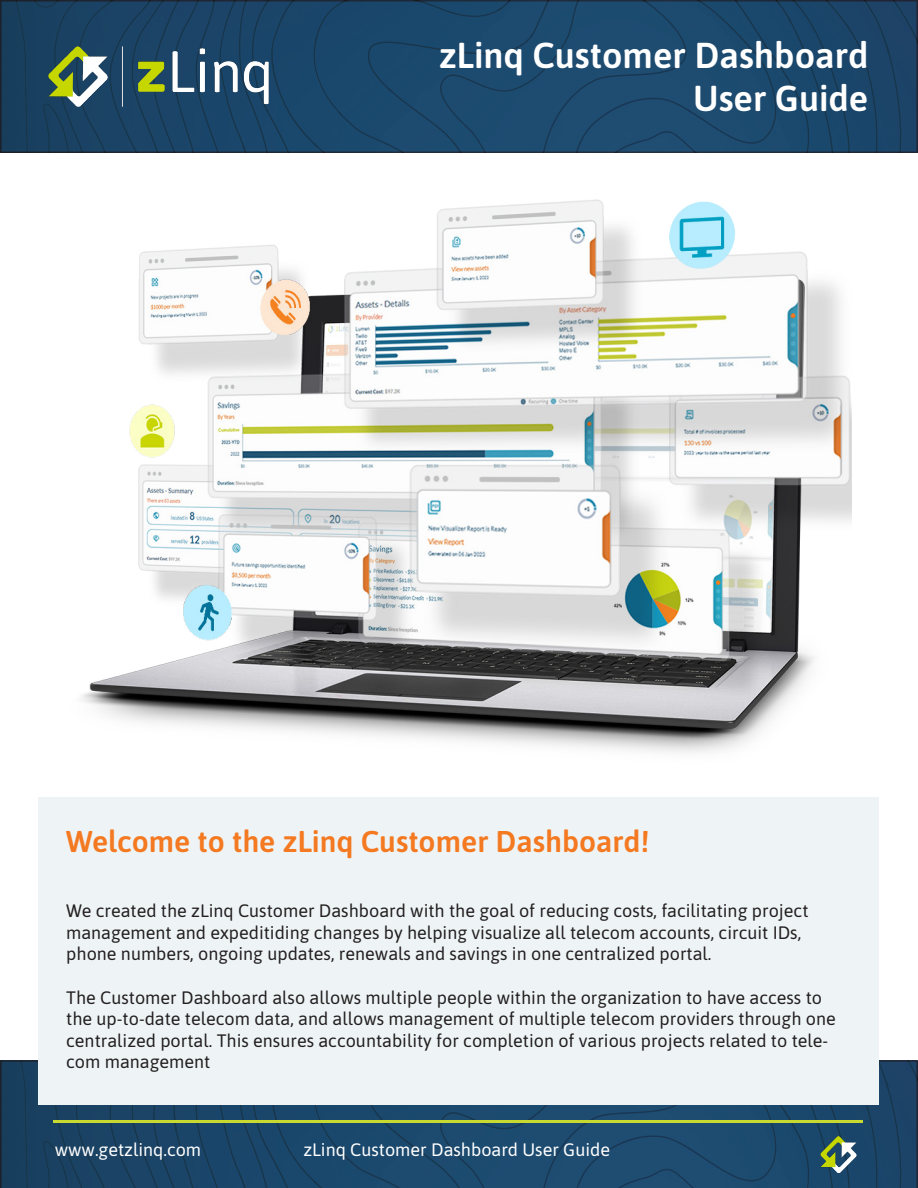
<style>
.page{position:relative;width:918px;height:1188px;background:#fff}
.page>*{position:absolute;margin:0;border:0;box-sizing:border-box;transform-origin:0 0}
.t1{font:600 36px "Asap";color:#fff}
.t2{font:600 30px "Asap";color:#f47921}
.t3{font:18px/21.6px "Asap";color:#231f20}
.t4{font:18px "Asap";color:#fff}
</style>
<div class="page">
<div style="left:0;top:1060px;width:918px;height:128px;background:linear-gradient(to bottom,#183e5d,#183e5d)"></div>
<div style="left:289px;top:1105px;width:151px;height:83px;background:#1a486d"></div>
<img style="left:20px;top:1060px;width:51px;height:128px">
<div style="left:71px;top:1105px;width:60px;height:83px;background:#1b4364"></div>
<img style="left:364px;top:1105px;width:76px;height:24px">
<div style="left:388px;top:1127px;width:52px;height:56px;background:#1d4a6f"></div>
<div style="left:269px;top:1105px;width:48px;height:80px;background:#1a476c"></div>
<svg style="left:315px;top:1181px;width:11px;height:7px"></svg>
<div style="left:440px;top:1105px;width:249px;height:83px;background:#1e4c71"></div>
<img style="left:308px;top:1105px;width:33px;height:48px">
<div style="left:339px;top:1149px;width:66px;height:39px;background:#1b496e"></div>
<img style="left:614px;top:1169px;width:75px;height:19px">
<img style="left:552px;top:1184px;width:55px;height:4px">
<img style="left:176px;top:1105px;width:62px;height:83px">
<img style="left:131px;top:1105px;width:22px;height:83px">
<img style="left:238px;top:1105px;width:28px;height:83px">
<div style="left:689px;top:1105px;width:92px;height:83px;background:#1d4b70"></div>
<img style="left:153px;top:1105px;width:23px;height:83px">
<img style="left:247px;top:1105px;width:22px;height:45px">
<img style="left:266px;top:1147px;width:23px;height:41px">
<img style="left:781px;top:1060px;width:137px;height:128px">
<div style="left:269px;top:0;width:171px;height:153px;background:#1a486c"></div>
<img style="left:15px;top:0;width:56px;height:153px">
<img style="left:71px;top:0;width:36px;height:153px">
<div style="left:364px;top:41px;width:76px;height:50px;background:#1a486d"></div>
<div style="left:388px;top:89px;width:52px;height:56px;background:#1d4a6f"></div>
<img style="left:281px;top:0;width:14px;height:16px">
<div style="left:269px;top:16px;width:48px;height:131px;background:#1a466b"></div>
<svg style="left:315px;top:143px;width:11px;height:10px"></svg>
<div style="left:440px;top:0;width:249px;height:153px;background:#1e4b70"></div>
<svg style="left:500px;top:0;width:11px;height:11px"></svg>
<div style="left:315px;top:0;width:185px;height:41px;background:#1a476c"></div>
<div style="left:308px;top:39px;width:33px;height:77px;background:#1a476c"></div>
<img style="left:339px;top:111px;width:66px;height:42px">
<img style="left:614px;top:131px;width:75px;height:22px">
<img style="left:552px;top:146px;width:55px;height:7px">
<img style="left:199px;top:0;width:38px;height:153px">
<img style="left:151px;top:0;width:2px;height:153px">
<img style="left:180px;top:0;width:19px;height:153px">
<img style="left:237px;top:0;width:29px;height:153px">
<div style="left:689px;top:0;width:92px;height:153px;background:#1d4a6f"></div>
<img style="left:107px;top:0;width:44px;height:153px">
<img style="left:153px;top:0;width:27px;height:153px">
<img style="left:683px;top:0;width:55px;height:6px">
<img style="left:420px;top:0;width:54px;height:6px">
<svg style="left:264px;top:0;width:5px;height:4px"></svg>
<img style="left:243px;top:4px;width:26px;height:108px">
<img style="left:266px;top:110px;width:23px;height:43px">
<img style="left:781px;top:0;width:137px;height:153px">
<div style="left:39px;top:797px;width:840px;height:308px;background:#eef4f6"></div>
<img style="left:48px;top:45px;width:222px;height:63px">
<svg style="left:53px;top:1120px;width:810px;height:4px;background:#9cb53e"></svg>
<img style="left:814px;top:1137px;width:50px;height:36px">
<img style="left:81px;top:199px;width:771px;height:554px">
<p class="t1" style="left:439px;top:30px;width:431px">zLinq Customer Dashboard</p>
<p class="t1" style="left:693px;top:73px;width:177px">User Guide</p>
<p class="t2" style="left:66px;top:821px;width:585px">Welcome to the zLinq Customer Dashboard!</p>
<p class="t3" style="left:66px;top:899px;width:744px">We created the zLinq Customer Dashboard with the goal of reducing costs, facilitating project management and expeditiding changes by helping visualize all telecom accounts, circuit IDs, phone numbers, ongoing updates, renewals and savings in one centralized portal.</p>
<p class="t3" style="left:66px;top:986px;width:771px">The Customer Dashboard also allows multiple people within the organization to have access to the up-to-date telecom data, and allows management of multiple telecom providers through one centralized portal. This ensures accountability for completion of various projects related to tele&shy;com management</p>
<p class="t4" style="left:55px;top:1137px;width:148px">www.getzlinq.com</p>
<p class="t4" style="left:303px;top:1137px;width:308px">zLinq Customer Dashboard User Guide</p>
</div>
